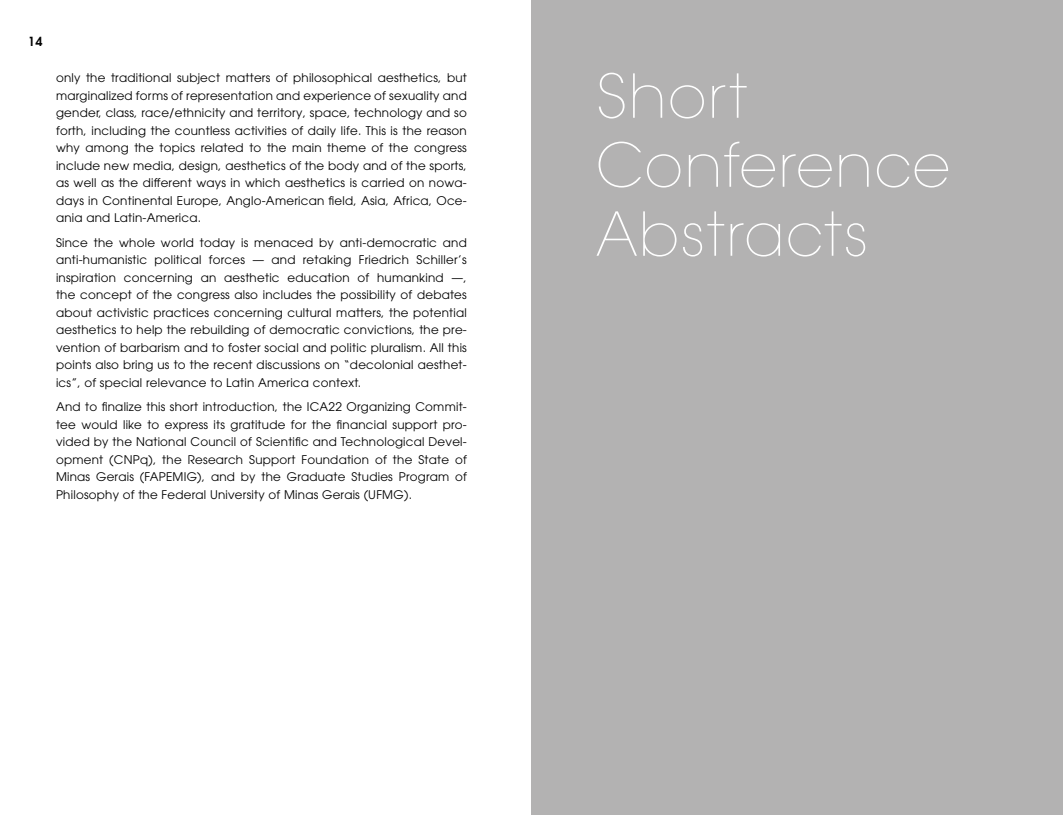
<style>
.page{position:relative;width:1063px;height:815px;background:#fff}
.page>*{position:absolute;margin:0;border:0;box-sizing:border-box;transform-origin:0 0}
.t1{font:200 60px/69px "ITC Avant Garde Pro";letter-spacing:.02em;color:#fff}
.t2{font:600 12.5px "ITC Avant Garde Pro";color:#000}
.t3{font:11.88px/17.5px "ITC Avant Garde Pro";letter-spacing:.02em;color:#000;text-align:justify}
</style>
<div class="page">
<div style="left:531px;top:0;width:532px;height:815px;background:#b3b2b2"></div>
<p class="t2" style="left:28px;top:34px;width:16px">14</p>
<p class="t3" style="left:56px;top:69px;width:412px">only the traditional subject matters of philosophical aesthetics, but marginalized forms of representation and experience of sexuality and gender, class, race/ethnicity and territory, space, technology and so forth, including the countless activities of daily life. This is the reason why among the topics related to the main theme of the congress include new media, design, aesthetics of the body and of the sports, as well as the different ways in which aesthetics is carried on nowa&shy;days in Continental Europe, Anglo-American field, Asia, Africa, Oce&shy;ania and Latin-America.</p>
<p class="t3" style="left:56px;top:234px;width:412px">Since the whole world today is menaced by anti-democratic and anti-humanistic political forces — and retaking Friedrich Schiller’s inspiration concerning an aesthetic education of humankind —, the concept of the congress also includes the possibility of debates about activistic practices concerning cultural matters, the potential aesthetics to help the rebuilding of democratic convictions, the pre&shy;vention of barbarism and to foster social and politic pluralism. All this points also bring us to the recent discussions on “decolonial aesthet&shy;ics”, of special relevance to Latin America context.</p>
<p class="t3" style="left:56px;top:398px;width:412px">And to finalize this short introduction, the ICA22 Organizing Commit&shy;tee would like to express its gratitude for the financial support pro&shy;vided by the National Council of Scientific and Technological Devel&shy;opment (CNPq), the Research Support Foundation of the State of Minas Gerais (FAPEMIG), and by the Graduate Studies Program of Philosophy of the Federal University of Minas Gerais (UFMG).</p>
<h1 class="t1" style="left:596px;top:62px;width:355px">Short<br>Conference<br>Abstracts</h1>
</div>
